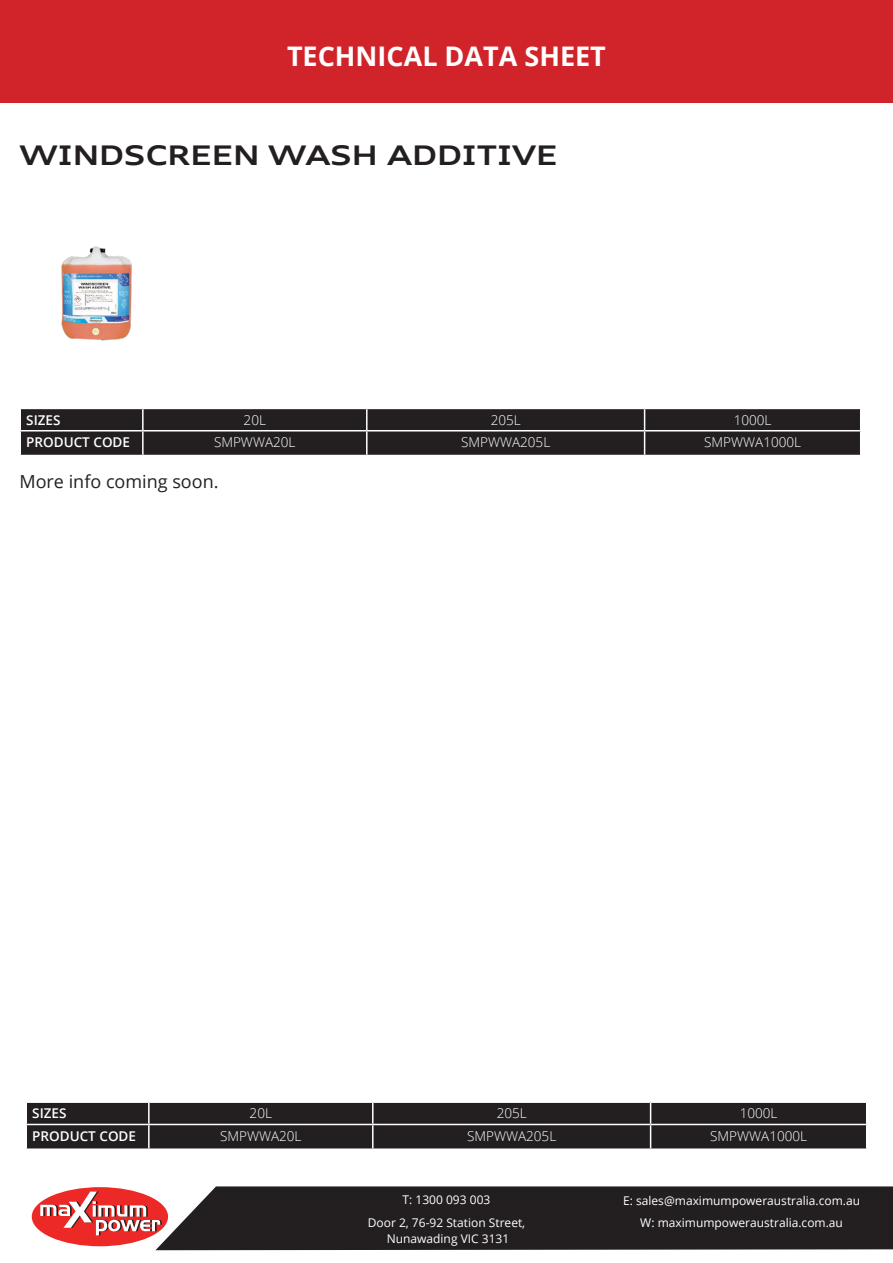
<style>
.page{position:relative;width:893px;height:1263px;background:#fff}
.page>*{position:absolute;margin:0;border:0;box-sizing:border-box;transform-origin:0 0}
.t1{font:700 expanded 27px "Audi Type";color:#231f20}
.t2{font:700 27px "Open Sans";color:#fff}
.t3{font:18px "Open Sans";color:#231f20}
.t4{font:300 13.5px "Open Sans";color:#fff}
.t5{font:600 13.5px "Open Sans";color:#fff}
.t6{font:12px/22.5px "Open Sans";color:#fff;text-align:center}
</style>
<div class="page">
<div style="left:155px;top:1186px;width:738px;height:64px;background:#231f20"></div>
<div style="left:32px;top:1187px;width:136px;height:59px;background:#ec2926;border-radius:50%"></div>
<svg style="left:40px;top:1191px;width:122px;height:44px"></svg>
<div style="left:0;top:0;width:893px;height:102px;background:#d1232a"></div>
<svg style="left:26px;top:1102px;width:841px;height:46px;background:#302c2d"></svg>
<img style="left:61px;top:246px;width:71px;height:95px">
<svg style="left:20px;top:408px;width:841px;height:47px;background:#322e2f"></svg>
<p class="t2" style="left:287px;top:37px;width:320px">TECHNICAL DATA SHEET</p>
<p class="t1" style="left:20px;top:139px;width:539px">WINDSCREEN WASH ADDITIVE</p>
<p class="t5" style="left:26px;top:411px;width:36px">SIZES</p>
<p class="t4" style="left:244px;top:411px;width:24px">20L</p>
<p class="t4" style="left:491px;top:411px;width:32px">205L</p>
<p class="t4" style="left:734px;top:411px;width:39px">1000L</p>
<p class="t5" style="left:26px;top:433px;width:105px">PRODUCT CODE</p>
<p class="t4" style="left:214px;top:433px;width:83px">SMPWWA20L</p>
<p class="t4" style="left:461px;top:433px;width:91px">SMPWWA205L</p>
<p class="t4" style="left:704px;top:433px;width:98px">SMPWWA1000L</p>
<p class="t3" style="left:20px;top:469px;width:201px">More info coming soon.</p>
<p class="t5" style="left:32px;top:1104px;width:36px">SIZES</p>
<p class="t4" style="left:250px;top:1104px;width:24px">20L</p>
<p class="t4" style="left:497px;top:1104px;width:32px">205L</p>
<p class="t4" style="left:740px;top:1104px;width:39px">1000L</p>
<p class="t5" style="left:32px;top:1127px;width:105px">PRODUCT CODE</p>
<p class="t4" style="left:220px;top:1127px;width:83px">SMPWWA20L</p>
<p class="t4" style="left:467px;top:1127px;width:91px">SMPWWA205L</p>
<p class="t4" style="left:710px;top:1127px;width:98px">SMPWWA1000L</p>
<p class="t6" style="left:368px;top:1188px;width:159px">T: 1300 093 003<br>Door 2, 76-92 Station Street,</p>
<p class="t6" style="left:387px;top:1227px;width:124px">Nunawading VIC 3131</p>
<p class="t6" style="left:623px;top:1189px;width:238px">E: sales@maximumpoweraustralia.com.au<br>W: maximumpoweraustralia.com.au</p>
</div>
